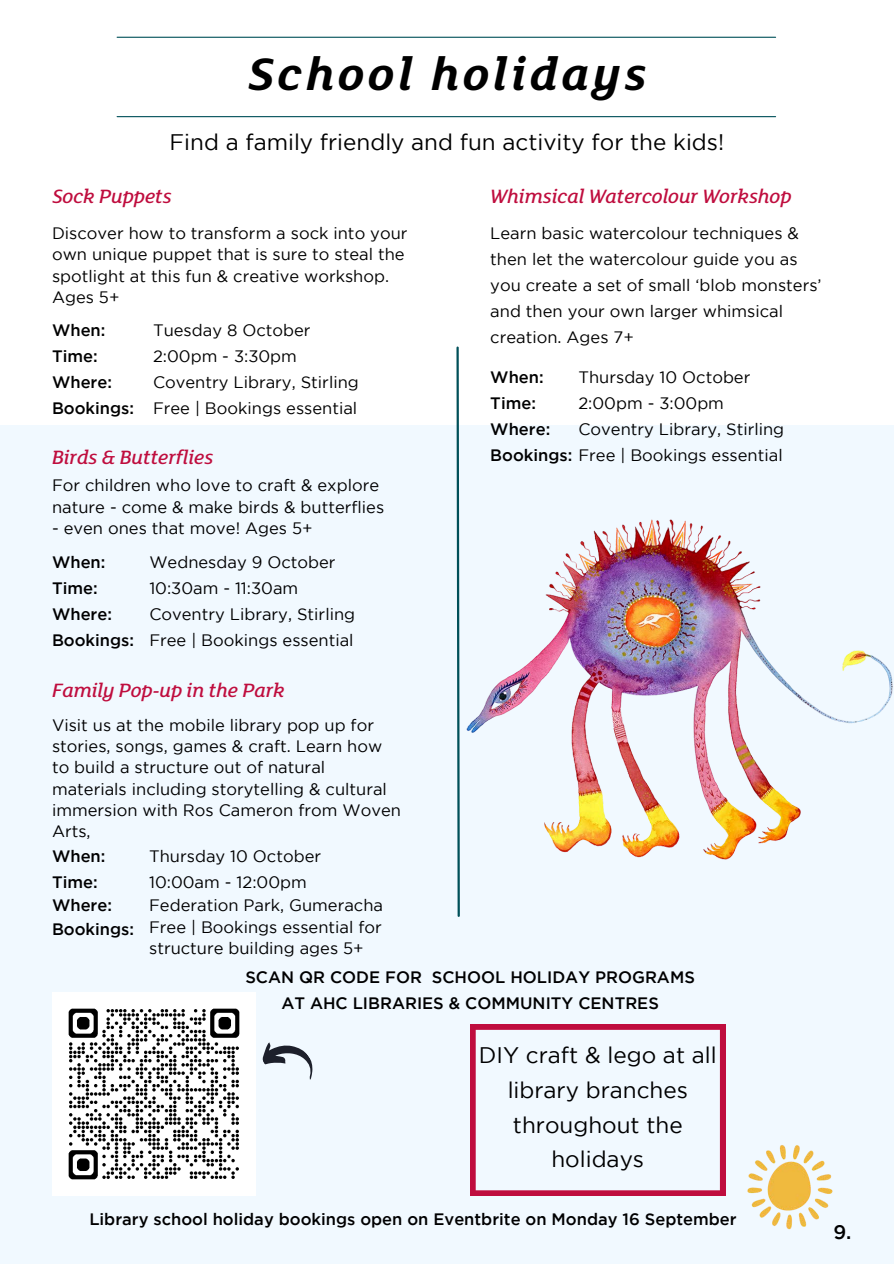
<style>
.page{position:relative;width:894px;height:1264px;background:#fff}
.page>*{position:absolute;margin:0;border:0;box-sizing:border-box;transform-origin:0 0}
.t1{font:italic 700 49.5px "FS Lola";letter-spacing:.07em;color:#000}
.t2{font:22.5px/34.8px "Gotham";color:#000;text-align:center}
.t3{font:italic 500 21px "FS Lola";color:#bf0d3e}
.t4{font:500 19.5px "Gotham";color:#000}
.t5{font:16.5px/21.3px "Gotham";color:#000}
.t6{font:500 16.5px/25.8px "Gotham";color:#000}
.s1{font-weight:500}
</style>
<div class="page">
<div style="left:0;top:425px;width:893px;height:838px;background:#f1f9ff"></div>
<hr style="left:117px;top:116px;width:658px;height:1px;background:#005059">
<hr style="left:117px;top:37px;width:658px;height:1px;background:#005059">
<img style="left:747px;top:1145px;width:86px;height:85px">
<img style="left:466px;top:519px;width:427px;height:341px">
<svg style="left:456px;top:346px;width:4px;height:571px"></svg>
<svg style="left:470px;top:1024px;width:255px;height:171px"></svg>
<img style="left:52px;top:992px;width:204px;height:203px">
<svg style="left:255px;top:1028px;width:58px;height:68px"></svg>
<h1 class="t1" style="left:247px;top:53px;width:400px">School holidays</h1>
<h6 class="t2" style="left:169px;top:126px;width:556px">Find a family friendly and fun activity for the kids!</h6>
<p class="t3" style="left:52px;top:187px;width:121px">Sock Puppets</p>
<h4 class="t5" style="left:52px;top:224px;width:357px">Discover how to transform a sock into your own unique puppet that is sure to steal the spotlight at this fun &amp; creative workshop.<br>Ages 5+</h4>
<p class="t6" style="left:52px;top:318px;width:84px">When:<br>Time:<br>Where:<br>Bookings:</p>
<h2 class="t5" style="left:153px;top:321px;width:159px">Tuesday 8 October</h2>
<p class="t5" style="left:153px;top:346px;width:145px">2:00pm - 3:30pm</p>
<h6 class="t5" style="left:153px;top:372px;width:207px">Coventry Library, Stirling</h6>
<p class="t5" style="left:153px;top:398px;width:206px">Free | Bookings essential</p>
<p class="t3" style="left:52px;top:448px;width:163px">Birds &amp; Butterflies</p>
<p class="t5" style="left:52px;top:476px;width:333px">For children who love to craft &amp; explore nature - come &amp; make birds &amp; butterflies</p>
<p class="t5" style="left:52px;top:519px;width:262px">- even ones that move! Ages 5+</p>
<h6 class="t6" style="left:52px;top:550px;width:84px">When:<br>Time:<br>Where:<br>Bookings:</h6>
<p class="t5" style="left:149px;top:553px;width:188px">Wednesday 9 October</p>
<p class="t5" style="left:149px;top:578px;width:150px">10:30am - 11:30am</p>
<p class="t5" style="left:149px;top:604px;width:207px">Coventry Library, Stirling</p>
<p class="t5" style="left:149px;top:630px;width:206px">Free | Bookings essential</p>
<h6 class="t3" style="left:52px;top:681px;width:234px">Family Pop-up in the Park</h6>
<p class="t5" style="left:52px;top:715px;width:350px">Visit us at the mobile library pop up for stories, songs, games &amp; craft. Learn how to build a structure out of natural materials including storytelling &amp; cultural immersion with Ros Cameron from Woven Arts,</p>
<h5 class="t5" style="left:149px;top:846px;width:173px">Thursday 10 October</h5>
<p class="t5" style="left:149px;top:872px;width:159px">10:00am - 12:00pm</p>
<p class="t5" style="left:149px;top:895px;width:235px">Federation Park, Gumeracha</p>
<h3 class="t5" style="left:149px;top:917px;width:234px">Free | Bookings essential for structure building ages 5+</h3>
<p class="t6" style="left:52px;top:844px;width:55px">When:<br>Time:</p>
<p class="t6" style="left:52px;top:894px;width:84px;line-height:23.7px">Where:<br>Bookings:</p>
<p class="t3" style="left:490px;top:187px;width:303px">Whimsical Watercolour Workshop</p>
<p class="t5" style="left:490px;top:221px;width:333px;line-height:25.8px">Learn basic watercolour techniques &amp; then let the watercolour guide you as you create a set of small ‘blob monsters’ and then your own larger whimsical creation. Ages 7+</p>
<h2 class="t5" style="left:578px;top:368px;width:173px">Thursday 10 October</h2>
<p class="t5" style="left:578px;top:394px;width:147px">2:00pm - 3:00pm</p>
<h6 class="t5" style="left:578px;top:419px;width:207px">Coventry Library, Stirling</h6>
<p class="t5" style="left:490px;top:445px;width:294px"><span class="s1">Bookings:</span> Free | Bookings essential</p>
<p class="t6" style="left:490px;top:365px;width:61px">When:<br>Time:<br>Where:</p>
<p class="t6" style="left:245px;top:965px;width:451px;text-align:center">SCAN QR CODE FOR SCHOOL HOLIDAY PROGRAMS<br>AT AHC LIBRARIES &amp; COMMUNITY CENTRES</p>
<h2 class="t2" style="left:479px;top:1038px;width:239px">DIY craft &amp; lego at all library branches throughout the holidays</h2>
<p class="t6" style="left:89px;top:1207px;width:648px">Library school holiday bookings open on Eventbrite on Monday 16 September</p>
<p class="t4" style="left:833px;top:1224px;width:20px">9.</p>
</div>
